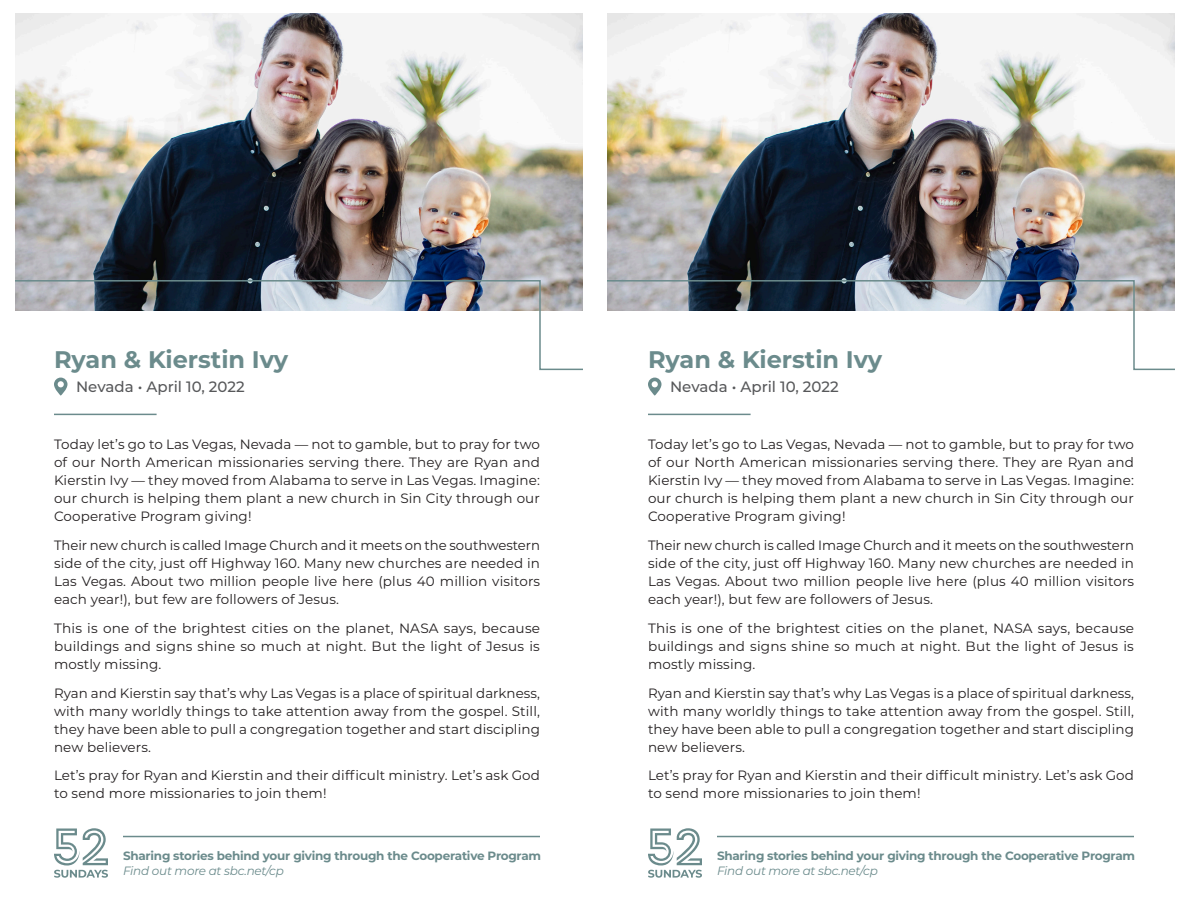
<style>
.page{position:relative;width:1188px;height:918px;background:#fff}
.page>*{position:absolute;margin:0;border:0;box-sizing:border-box;transform-origin:0 0}
.t1{font:700 24px "Montserrat";color:#6b8b8c}
.t2{font:500 15px "Montserrat";color:#57585a}
.t3{font:13.5px/18px "Montserrat";letter-spacing:.01em;color:#231f20;text-align:justify}
.t4{font:700 12px "Montserrat";letter-spacing:-.02em;color:#6b8b8c}
.t5{font:italic 12px "Montserrat";letter-spacing:-.02em;color:#6b8b8c}
</style>
<div class="page">
<img style="left:608px;top:14px;width:566px;height:265px">
<svg style="left:648px;top:378px;width:14px;height:18px"></svg>
<svg style="left:608px;top:279px;width:566px;height:92px"></svg>
<hr style="left:717px;top:836px;width:417px;height:1px;background:#6b8b8c">
<hr style="left:648px;top:414px;width:103px;height:1px;background:#6b8b8c">
<svg style="left:648px;top:828px;width:54px;height:50px"></svg>
<img style="left:15px;top:14px;width:567px;height:265px">
<svg style="left:54px;top:378px;width:14px;height:18px"></svg>
<svg style="left:15px;top:279px;width:567px;height:92px"></svg>
<hr style="left:123px;top:836px;width:417px;height:1px;background:#6b8b8c">
<hr style="left:54px;top:414px;width:103px;height:1px;background:#6b8b8c">
<svg style="left:54px;top:828px;width:54px;height:50px"></svg>
<h1 class="t1" style="left:54px;top:342px;width:236px">Ryan &amp; Kierstin Ivy</h1>
<h1 class="t1" style="left:648px;top:342px;width:236px">Ryan &amp; Kierstin Ivy</h1>
<p class="t2" style="left:76px;top:376px;width:170px">Nevada • April 10, 2022</p>
<p class="t2" style="left:670px;top:376px;width:170px">Nevada • April 10, 2022</p>
<p class="t3" style="left:54px;top:435px;width:488px">Today let’s go to Las Vegas, Nevada — not to gamble, but to pray for two of our North American missionaries serving there. They are Ryan and Kierstin Ivy — they moved from Alabama to serve in Las Vegas. Imagine: our church is helping them plant a new church in Sin City through our Cooperative Program giving!</p>
<p class="t3" style="left:54px;top:536px;width:488px">Their new church is called Image Church and it meets on the southwestern side of the city, just off Highway 160. Many new churches are needed in Las Vegas. About two million people live here (plus 40 million visitors each year!), but few are followers of Jesus.</p>
<p class="t3" style="left:54px;top:618px;width:488px">This is one of the brightest cities on the planet, NASA says, because buildings and signs shine so much at night. But the light of Jesus is mostly missing.</p>
<p class="t3" style="left:54px;top:683px;width:488px">Ryan and Kierstin say that’s why Las Vegas is a place of spiritual darkness, with many worldly things to take attention away from the gospel. Still, they have been able to pull a congregation together and start discipling new believers.</p>
<p class="t3" style="left:54px;top:766px;width:488px">Let’s pray for Ryan and Kierstin and their difficult ministry. Let’s ask God to send more missionaries to join them!</p>
<p class="t3" style="left:648px;top:435px;width:488px">Today let’s go to Las Vegas, Nevada — not to gamble, but to pray for two of our North American missionaries serving there. They are Ryan and Kierstin Ivy — they moved from Alabama to serve in Las Vegas. Imagine: our church is helping them plant a new church in Sin City through our Cooperative Program giving!</p>
<p class="t3" style="left:648px;top:536px;width:488px">Their new church is called Image Church and it meets on the southwestern side of the city, just off Highway 160. Many new churches are needed in Las Vegas. About two million people live here (plus 40 million visitors each year!), but few are followers of Jesus.</p>
<p class="t3" style="left:648px;top:618px;width:488px">This is one of the brightest cities on the planet, NASA says, because buildings and signs shine so much at night. But the light of Jesus is mostly missing.</p>
<p class="t3" style="left:648px;top:683px;width:488px">Ryan and Kierstin say that’s why Las Vegas is a place of spiritual darkness, with many worldly things to take attention away from the gospel. Still, they have been able to pull a congregation together and start discipling new believers.</p>
<p class="t3" style="left:648px;top:766px;width:488px">Let’s pray for Ryan and Kierstin and their difficult ministry. Let’s ask God to send more missionaries to join them!</p>
<p class="t4" style="left:123px;top:847px;width:420px">Sharing stories behind your giving through the Cooperative Program</p>
<p class="t5" style="left:123px;top:862px;width:162px">Find out more at sbc.net/cp</p>
<p class="t4" style="left:717px;top:847px;width:420px">Sharing stories behind your giving through the Cooperative Program</p>
<p class="t5" style="left:717px;top:862px;width:162px">Find out more at sbc.net/cp</p>
</div>
